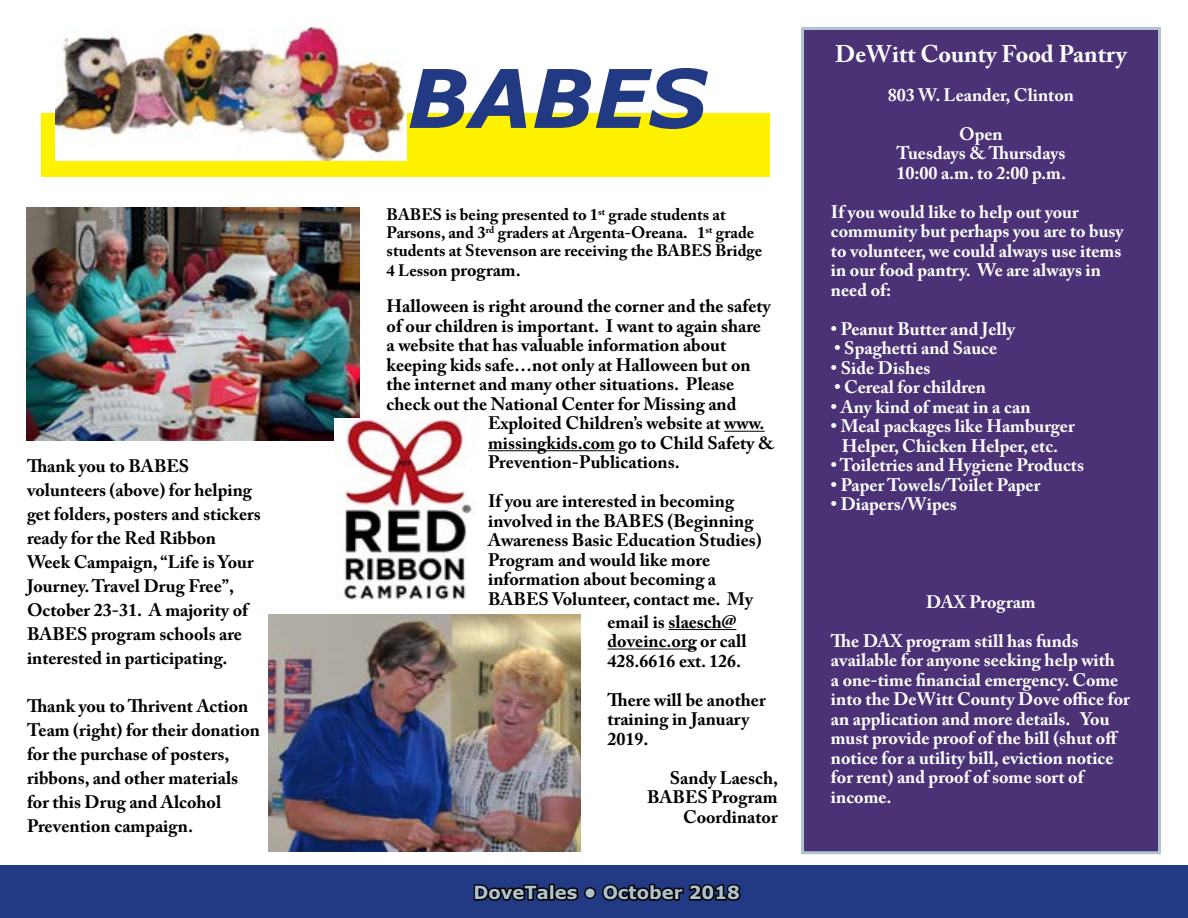
<style>
.page{position:relative;width:1188px;height:918px;background:#fff}
.page>*{position:absolute;margin:0;border:0;box-sizing:border-box;transform-origin:0 0}
.t1{font:italic 700 81px "Verdana";color:#223983}
.t2{font:700 24px "Adobe Caslon Pro";color:#fff}
.t3{font:700 18px/24px "Adobe Caslon Pro";color:#000}
.t4{font:700 18px/19.5px "Adobe Caslon Pro";color:#fff}
.t5{font:700 18px "Verdana";color:#b0c3cd}
.t6{font:700 16.5px/18px "Adobe Caslon Pro";color:#000}
.s1{font-size:16.5px}
</style>
<div class="page">
<div style="left:41px;top:114px;width:728px;height:63px;background:#fff200"></div>
<img style="left:56px;top:27px;width:351px;height:134px">
<div style="left:0;top:866px;width:1187px;height:52px;background:#223983"></div>
<svg style="left:473px;top:883px;width:268px;height:18px"></svg>
<img style="left:269px;top:615px;width:311px;height:236px">
<img style="left:27px;top:208px;width:333px;height:233px">
<hr style="left:724px;top:431px;width:41px;height:1px;background:#000">
<hr style="left:488px;top:450px;width:127px;height:1px;background:#000">
<img style="left:335px;top:418px;width:141px;height:182px">
<div style="left:802px;top:28px;width:358px;height:825px;background:#4b3277"></div>
<div style="left:801px;top:27px;width:360px;height:827px;border:3px solid #b0c3cd"></div>
<hr style="left:668px;top:629px;width:68px;height:1px;background:#000">
<hr style="left:608px;top:649px;width:89px;height:1px;background:#000">
<p class="t3" style="left:27px;top:454px;width:235px">Thank you to BABES volunteers (above) for helping get folders, posters and stickers ready for the Red Ribbon<br>Week Campaign, “Life is Your<br>Journey. Travel Drug Free”,<br>October 23-31. A majority of<br>BABES program schools are interested in participating.</p>
<p class="t3" style="left:27px;top:694px;width:235px">Thank you to Thrivent Action<br>Team (right) for their donation for the purchase of posters, ribbons, and other materials for this Drug and Alcohol<br>Prevention campaign.</p>
<h1 class="t1" style="left:407px;top:41px;width:301px">BABES</h1>
<p class="t6" style="left:387px;top:205px;width:377px">BABES is being presented to 1<sup>st</sup> grade students at<br>Parsons, and 3<sup>rd</sup> graders at Argenta-Oreana. 1<sup>st</sup> grade students at Stevenson are receiving the BABES Bridge</p>
<p class="t3" style="left:387px;top:257px;width:136px"><span class="s1">4 Lesson</span> program.</p>
<p class="t3" style="left:387px;top:294px;width:386px">Halloween is right around the corner and the safety</p>
<p class="t3" style="left:387px;top:314px;width:376px">of our children is important. I want to again share</p>
<p class="t3" style="left:387px;top:333px;width:341px">a website that has valuable information about</p>
<p class="t3" style="left:387px;top:353px;width:366px">keeping kids safe…not only at Halloween but on</p>
<p class="t3" style="left:387px;top:372px;width:349px">the internet and many other situations. Please</p>
<p class="t3" style="left:387px;top:392px;width:351px">check out the National Center for Missing and</p>
<p class="t3" style="left:488px;top:411px;width:278px">Exploited Children’s website at www.</p>
<p class="t3" style="left:488px;top:431px;width:288px">missingkids.com go to Child Safety &amp;</p>
<p class="t3" style="left:488px;top:450px;width:193px">Prevention-Publications.</p>
<p class="t3" style="left:488px;top:491px;width:275px;line-height:19.5px">If you are interested in becoming involved in the BABES (Beginning<br>Awareness Basic Education Studies)<br>Program and would like more information about becoming a<br>BABES Volunteer, contact me. My</p>
<p class="t3" style="left:608px;top:612px;width:141px;line-height:19.5px">email is slaesch@ doveinc.org or call<br>428.6616 ext. 126.</p>
<p class="t3" style="left:608px;top:690px;width:160px;line-height:19.5px">There will be another training in January<br>2019.</p>
<p class="t3" style="left:647px;top:768px;width:132px;line-height:19.6px;text-align:right">Sandy Laesch,<br>BABES Program<br>Coordinator</p>
<p class="t5" style="left:474px;top:880px;width:268px">DoveTales • October 2018</p>
<h2 class="t2" style="left:835px;top:39px;width:293px">DeWitt County Food Pantry</h2>
<p class="t4" style="left:888px;top:75px;width:188px;line-height:39px;text-align:center">803 W. Leander, Clinton<br>Open</p>
<p class="t4" style="left:896px;top:143px;width:171px">Tuesdays &amp; Thursdays<br>10:00 a.m. to 2:00 p.m.</p>
<p class="t4" style="left:831px;top:202px;width:294px">If you would like to help out your community but perhaps you are to busy to volunteer, we could always use items in our food pantry. We are always in need of:</p>
<p class="t4" style="left:831px;top:319px;width:186px">• Peanut Butter and Jelly</p>
<p class="t4" style="left:835px;top:338px;width:164px">• Spaghetti and Sauce</p>
<p class="t4" style="left:831px;top:358px;width:101px">• Side Dishes</p>
<p class="t4" style="left:835px;top:377px;width:153px">• Cereal for children</p>
<p class="t4" style="left:831px;top:397px;width:201px">• Any kind of meat in a can</p>
<p class="t4" style="left:831px;top:416px;width:245px;text-align:center">• Meal packages like Hamburger<br>Helper, Chicken Helper, etc.</p>
<p class="t4" style="left:831px;top:455px;width:255px">• Toiletries and Hygiene Products</p>
<p class="t4" style="left:831px;top:475px;width:211px">• Paper Towels/Toilet Paper</p>
<p class="t4" style="left:831px;top:494px;width:127px">• Diapers/Wipes</p>
<p class="t4" style="left:831px;top:582px;width:249px;line-height:39px;text-indent:95px">DAX Program<br>The DAX program still has funds</p>
<p class="t4" style="left:831px;top:650px;width:300px">available for anyone seeking help with<br>a one-time financial emergency. Come into the DeWitt County Dove office for an application and more details. You must provide proof of the bill (shut off notice for a utility bill, eviction notice for rent) and proof of some sort of income.</p>
</div>
